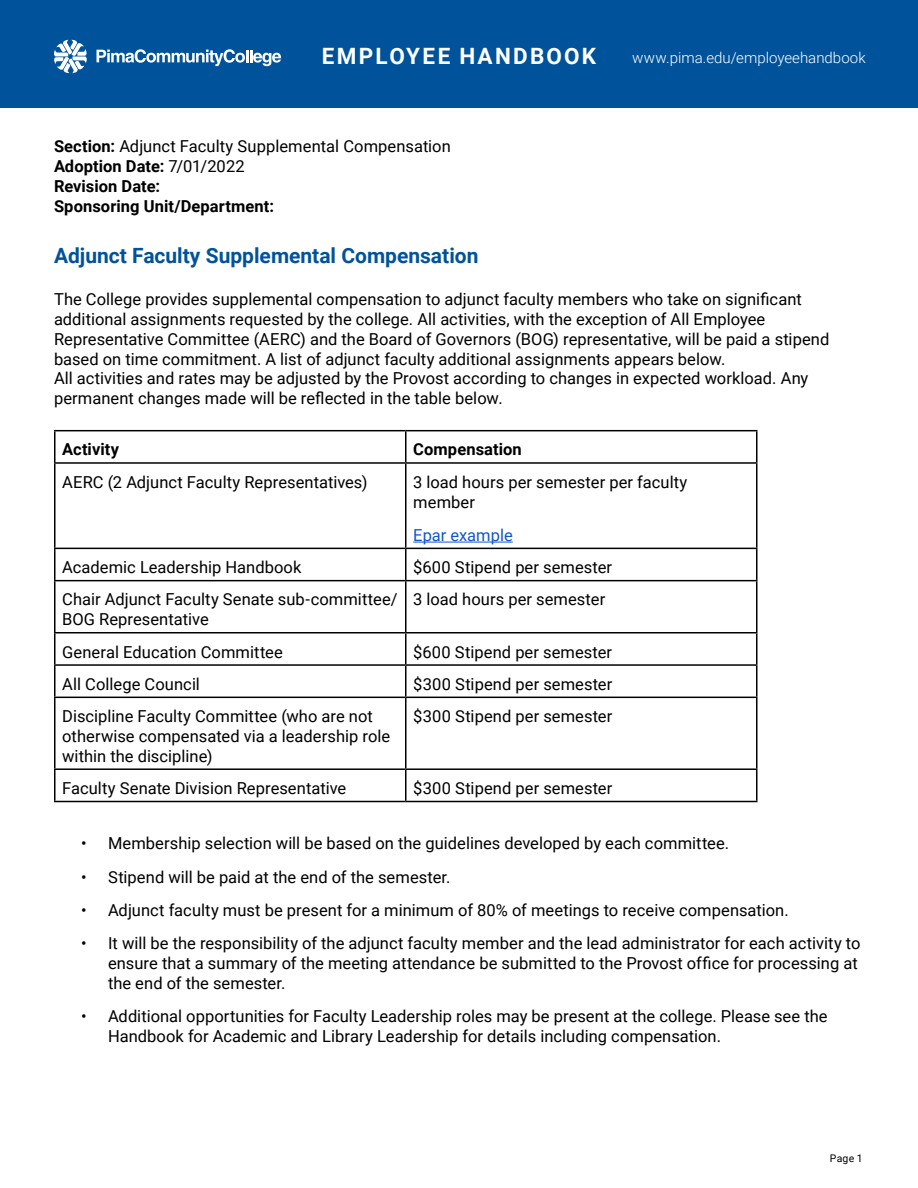
<style>
.page{position:relative;width:918px;height:1188px;background:#fff}
.page>*{position:absolute;margin:0;border:0;box-sizing:border-box;transform-origin:0 0}
.t1{font:700 22.5px "Roboto";letter-spacing:.1em;color:#fff}
.Heading_1{font:700 21px "Roboto";color:#00539b}
.Intro{font:16.5px/19.8px "Roboto";color:#000}
.Intro-2{font:700 16.5px "Roboto";letter-spacing:.005em;color:#000}
.t2{font:16.5px "Roboto";color:#15c}
.t3{font:300 15px "Roboto";color:#fff}
.t4{font:10.5px "Roboto";color:#000}
.s1{font-weight:700}
.s2{font-weight:400}
</style>
<div class="page">
<div style="left:0;top:0;width:918px;height:108px;background:#00539b"></div>
<svg style="left:54px;top:40px;width:33px;height:33px"></svg>
<svg style="left:97px;top:49px;width:184px;height:17px"></svg>
<hr style="left:54px;top:430px;width:352px;height:1px;background:#000">
<hr style="left:54px;top:431px;width:2px;height:31px;background:#000">
<hr style="left:406px;top:430px;width:352px;height:1px;background:#000">
<hr style="left:405px;top:431px;width:1px;height:31px;background:#000">
<hr style="left:756px;top:431px;width:2px;height:31px;background:#000">
<hr style="left:54px;top:462px;width:352px;height:2px;background:#000">
<hr style="left:54px;top:464px;width:2px;height:84px;background:#000">
<hr style="left:406px;top:462px;width:352px;height:2px;background:#000">
<hr style="left:405px;top:464px;width:1px;height:84px;background:#000">
<hr style="left:756px;top:464px;width:2px;height:84px;background:#000">
<hr style="left:54px;top:548px;width:352px;height:1px;background:#000">
<hr style="left:54px;top:549px;width:2px;height:31px;background:#000">
<hr style="left:406px;top:548px;width:352px;height:1px;background:#000">
<hr style="left:405px;top:549px;width:1px;height:31px;background:#000">
<hr style="left:756px;top:549px;width:2px;height:31px;background:#000">
<hr style="left:54px;top:580px;width:352px;height:1px;background:#000">
<hr style="left:54px;top:581px;width:2px;height:51px;background:#000">
<hr style="left:406px;top:580px;width:352px;height:1px;background:#000">
<hr style="left:405px;top:581px;width:1px;height:51px;background:#000">
<hr style="left:756px;top:581px;width:2px;height:51px;background:#000">
<hr style="left:54px;top:632px;width:352px;height:1px;background:#000">
<hr style="left:54px;top:633px;width:2px;height:31px;background:#000">
<hr style="left:406px;top:632px;width:352px;height:1px;background:#000">
<hr style="left:405px;top:633px;width:1px;height:31px;background:#000">
<hr style="left:756px;top:633px;width:2px;height:31px;background:#000">
<hr style="left:54px;top:664px;width:352px;height:2px;background:#000">
<hr style="left:54px;top:666px;width:2px;height:31px;background:#000">
<hr style="left:406px;top:664px;width:352px;height:2px;background:#000">
<hr style="left:405px;top:666px;width:1px;height:31px;background:#000">
<hr style="left:756px;top:666px;width:2px;height:31px;background:#000">
<hr style="left:54px;top:697px;width:352px;height:1px;background:#000">
<hr style="left:54px;top:698px;width:2px;height:70px;background:#000">
<hr style="left:406px;top:697px;width:352px;height:1px;background:#000">
<hr style="left:405px;top:698px;width:1px;height:70px;background:#000">
<hr style="left:756px;top:698px;width:2px;height:70px;background:#000">
<hr style="left:54px;top:768px;width:352px;height:2px;background:#000">
<hr style="left:54px;top:770px;width:2px;height:31px;background:#000">
<hr style="left:406px;top:768px;width:352px;height:2px;background:#000">
<hr style="left:405px;top:770px;width:1px;height:31px;background:#000">
<hr style="left:756px;top:770px;width:2px;height:31px;background:#000">
<hr style="left:54px;top:801px;width:352px;height:1px;background:#000">
<hr style="left:406px;top:801px;width:352px;height:1px;background:#000">
<hr style="left:413px;top:542px;width:100px;height:1px;background:#15c">
<h1 class="t1" style="left:322px;top:40px;width:276px">EMPLOYEE HANDBOOK</h1>
<p class="t3" style="left:632px;top:47px;width:235px">www.pima.edu/employeehandbook</p>
<p class="Intro" style="left:54px;top:136px;width:398px"><span class="s1">Section:</span> Adjunct Faculty Supplemental Compensation</p>
<p class="Intro-2" style="left:54px;top:155px;width:192px">Adoption Date: <span class="s2">7/01/2022</span></p>
<p class="Intro-2" style="left:54px;top:174px;width:108px">Revision Date:</p>
<p class="Intro-2" style="left:54px;top:194px;width:222px">Sponsoring Unit/Department:</p>
<p class="Heading_1" style="left:54px;top:241px;width:426px">Adjunct Faculty Supplemental Compensation</p>
<p class="Intro" style="left:54px;top:289px;width:777px">The College provides supplemental compensation to adjunct faculty members who take on significant additional assignments requested by the college. All activities, with the exception of All Employee Representative Committee (AERC) and the Board of Governors (BOG) representative, will be paid a stipend based on time commitment. A list of adjunct faculty additional assignments appears below.</p>
<p class="Intro" style="left:54px;top:368px;width:756px">All activities and rates may be adjusted by the Provost according to changes in expected workload. Any permanent changes made will be reflected in the table below.</p>
<p class="Intro-2" style="left:62px;top:438px;width:58px">Activity</p>
<p class="Intro-2" style="left:413px;top:438px;width:110px">Compensation</p>
<p class="Intro" style="left:62px;top:471px;width:307px">AERC (2 Adjunct Faculty Representatives)</p>
<p class="Intro" style="left:413px;top:471px;width:276px">3 load hours per semester per faculty member</p>
<p class="t2" style="left:413px;top:523px;width:101px">Epar example</p>
<p class="Intro" style="left:62px;top:557px;width:241px">Academic Leadership Handbook</p>
<p class="Intro" style="left:413px;top:557px;width:200px">$600 Stipend per semester</p>
<p class="Intro" style="left:62px;top:589px;width:337px">Chair Adjunct Faculty Senate sub-committee/<br>BOG Representative</p>
<p class="Intro" style="left:413px;top:589px;width:193px">3 load hours per semester</p>
<p class="Intro" style="left:62px;top:641px;width:222px">General Education Committee</p>
<p class="Intro" style="left:413px;top:641px;width:200px">$600 Stipend per semester</p>
<p class="Intro" style="left:62px;top:673px;width:139px">All College Council</p>
<p class="Intro" style="left:413px;top:673px;width:201px">$300 Stipend per semester</p>
<p class="Intro" style="left:62px;top:706px;width:330px">Discipline Faculty Committee (who are not otherwise compensated via a leadership role within the discipline)</p>
<p class="Intro" style="left:413px;top:706px;width:201px">$300 Stipend per semester</p>
<p class="Intro" style="left:62px;top:778px;width:285px">Faculty Senate Division Representative</p>
<p class="Intro" style="left:413px;top:778px;width:201px">$300 Stipend per semester</p>
<p class="Intro" style="left:81px;top:833px;width:650px">• Membership selection will be based on the guidelines developed by each committee.</p>
<p class="Intro" style="left:81px;top:866px;width:371px">• Stipend will be paid at the end of the semester.</p>
<p class="Intro" style="left:81px;top:900px;width:709px">• Adjunct faculty must be present for a minimum of 80% of meetings to receive compensation.</p>
<p class="Intro" style="left:108px;top:933px;width:754px;text-indent:-27px">• It will be the responsibility of the adjunct faculty member and the lead administrator for each activity to ensure that a summary of the meeting attendance be submitted to the Provost office for processing at the end of the semester.</p>
<p class="Intro" style="left:108px;top:1006px;width:721px;text-indent:-27px">• Additional opportunities for Faculty Leadership roles may be present at the college. Please see the<br>Handbook for Academic and Library Leadership for details including compensation.</p>
<p class="t4" style="left:830px;top:1151px;width:34px">Page 1</p>
</div>
